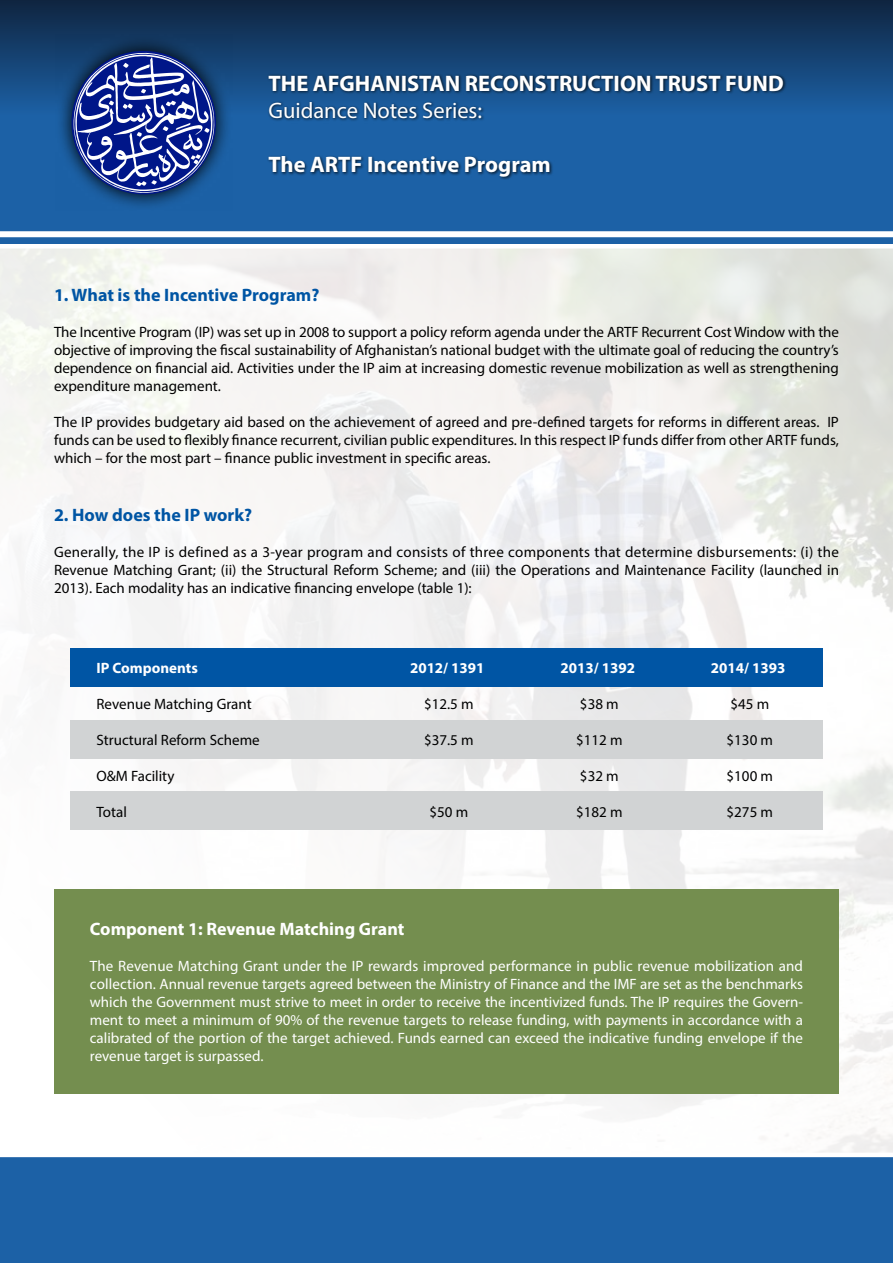
<style>
.page{position:relative;width:893px;height:1263px;background:#fff}
.page>*{position:absolute;margin:0;border:0;box-sizing:border-box;transform-origin:0 0}
.t1{font:700 22.5px "Myriad Pro";color:#fff}
.t2{font:22.5px "Myriad Pro";color:#fff}
.t3{font:700 18px "Myriad Pro";color:#0055a4}
.t4{font:700 18px "Myriad Pro";color:#fff}
.t5{font:15px/18px "Myriad Pro";color:#000;text-align:justify}
.t6{font:15px/18px "Myriad Pro";color:#fff;text-align:justify}
.t7{font:700 15px "Myriad Pro";color:#fff}
</style>
<div class="page">
<img style="left:0;top:248px;width:893px;height:905px">
<div style="left:0;top:1157px;width:893px;height:106px;background:#1c61a6"></div>
<svg style="left:0;top:0;width:893px;height:244px;background:#174c83"></svg>
<svg style="left:55px;top:34px;width:178px;height:177px;background:#164c84"></svg>
<svg style="left:73px;top:53px;width:142px;height:140px;background:#4358a2"></svg>
<div style="left:267px;top:73px;width:520px;height:107px;background:#000;opacity:.75"></div>
<div style="left:54px;top:889px;width:785px;height:204px;background:#748e4f"></div>
<div style="left:0;top:231px;width:893px;height:6px;background:#fff"></div>
<div style="left:70px;top:720px;width:753px;height:38px;background:#d1d3d4"></div>
<div style="left:70px;top:791px;width:753px;height:39px;background:#d1d3d4"></div>
<div style="left:70px;top:648px;width:753px;height:39px;background:#0055a4"></div>
<h1 class="t1" style="left:268px;top:68px;width:517px">THE AFGHANISTAN RECONSTRUCTION TRUST FUND</h1>
<h1 class="t2" style="left:268px;top:96px;width:215px">Guidance Notes Series:</h1>
<h1 class="t1" style="left:268px;top:149px;width:284px">The ARTF Incentive Program</h1>
<p class="t3" style="left:54px;top:284px;width:267px">1. What is the Incentive Program?</p>
<p class="t5" style="left:54px;top:323px;width:786px">The Incentive Program (IP) was set up in 2008 to support a policy reform agenda under the ARTF Recurrent Cost Window with the objective of improving the fiscal sustainability of Afghanistan’s national budget with the ultimate goal of reducing the country’s dependence on financial aid. Activities under the IP aim at increasing domestic revenue mobilization as well as strengthening expenditure management.</p>
<p class="t5" style="left:54px;top:413px;width:786px">The IP provides budgetary aid based on the achievement of agreed and pre-defined targets for reforms in different areas. IP funds can be used to flexibly finance recurrent, civilian public expenditures. In this respect IP funds differ from other ARTF funds, which – for the most part – finance public investment in specific areas.</p>
<p class="t3" style="left:54px;top:503px;width:200px">2. How does the IP work?</p>
<p class="t5" style="left:54px;top:543px;width:786px">Generally, the IP is defined as a 3-year program and consists of three components that determine disbursements: (i) the Revenue Matching Grant; (ii) the Structural Reform Scheme; and (iii) the Operations and Maintenance Facility (launched in 2013). Each modality has an indicative financing envelope (table 1):</p>
<p class="t7" style="left:97px;top:658px;width:103px">IP Components</p>
<p class="t5" style="left:97px;top:694px;width:157px">Revenue Matching Grant</p>
<p class="t5" style="left:97px;top:730px;width:165px">Structural Reform Scheme</p>
<p class="t5" style="left:97px;top:766px;width:79px">O&amp;M Facility</p>
<p class="t5" style="left:97px;top:802px;width:32px">Total</p>
<p class="t7" style="left:410px;top:658px;width:76px">2012/ 1391</p>
<p class="t5" style="left:424px;top:694px;width:51px">$12.5 m</p>
<p class="t5" style="left:424px;top:730px;width:51px">$37.5 m</p>
<p class="t5" style="left:429px;top:802px;width:40px">$50 m</p>
<p class="t7" style="left:560px;top:658px;width:76px">2013/ 1392</p>
<p class="t5" style="left:580px;top:694px;width:40px">$38 m</p>
<p class="t5" style="left:576px;top:730px;width:48px">$112 m</p>
<p class="t5" style="left:580px;top:766px;width:40px">$32 m</p>
<p class="t5" style="left:576px;top:802px;width:48px">$182 m</p>
<p class="t7" style="left:711px;top:658px;width:76px">2014/ 1393</p>
<p class="t5" style="left:730px;top:694px;width:40px">$45 m</p>
<p class="t5" style="left:727px;top:730px;width:48px">$130 m</p>
<p class="t5" style="left:727px;top:766px;width:48px">$100 m</p>
<p class="t5" style="left:727px;top:802px;width:48px">$275 m</p>
<p class="t4" style="left:90px;top:917px;width:316px">Component 1: Revenue Matching Grant</p>
<p class="t6" style="left:90px;top:957px;width:715px">The Revenue Matching Grant under the IP rewards improved performance in public revenue mobilization and collection. Annual revenue targets agreed between the Ministry of Finance and the IMF are set as the benchmarks which the Government must strive to meet in order to receive the incentivized funds. The IP requires the Govern&shy;ment to meet a minimum of 90% of the revenue targets to release funding, with payments in accordance with a calibrated of the portion of the target achieved. Funds earned can exceed the indicative funding envelope if the revenue target is surpassed.</p>
</div>
